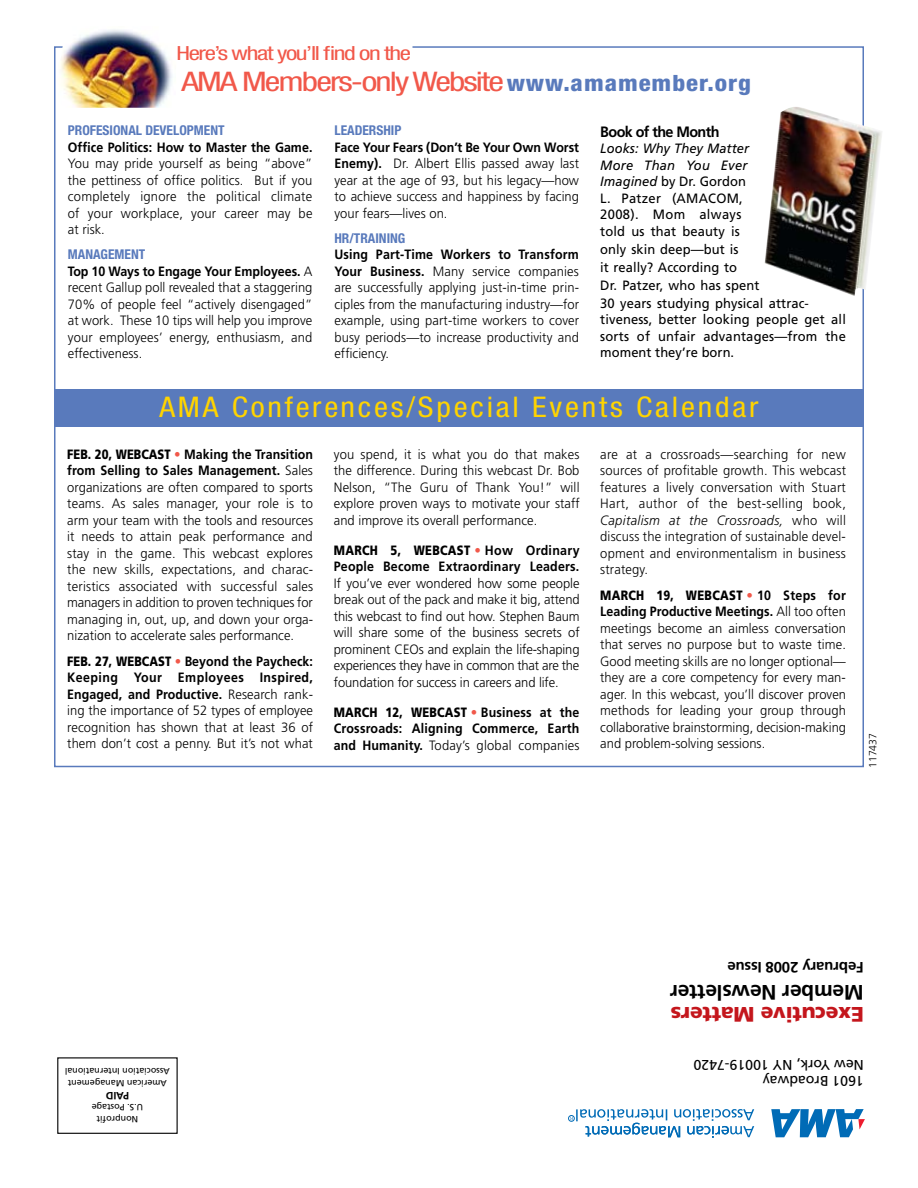
<style>
.page{position:relative;width:918px;height:1188px;background:#fff}
.page>*{position:absolute;margin:0;border:0;box-sizing:border-box;transform-origin:0 0}
.t1{font:condensed 28.5px "Helvetica Neue";letter-spacing:.09em;color:#ffd400;scale:1.1 1}
.t2{font:condensed 27px "Helvetica Neue";letter-spacing:-.055em;color:#f1584a;scale:1.3 1}
.t3{font:900 21px "Frutiger";letter-spacing:-.01em;color:#c4161c}
.t4{font:700 21px "Frutiger";letter-spacing:-.01em;color:#000}
.t5{font:condensed 19.5px "Helvetica Neue";letter-spacing:-.055em;color:#f1584a;scale:1.3 1}
.t6{font:700 15px "Frutiger";letter-spacing:-.01em;color:#000}
.t7{font:700 15px "Frutiger";letter-spacing:-.04em;color:#000;scale:.96 1}
.t8{font:14.1px/16.5px "Frutiger";color:#000}
.t9{font:300 13.5px/16.5px "Frutiger";letter-spacing:.005em;color:#000;text-align:justify;scale:.96 1}
.t10{font:13.5px/16.5px "Frutiger";letter-spacing:.005em;color:#000;scale:.96 1}
.t11{font:700 13.5px/16.5px "Frutiger";letter-spacing:.015em;color:#000;scale:.92 1}
.t12{font:700 condensed 13.5px "Helvetica Neue";color:#597abc}
.t13{font:300 10.5px "Frutiger";color:#000}
.t14{font:700 10.5px "Frutiger";color:#000}
.t15{font:9px/12px "Frutiger";color:#000;text-align:center}
.s1{font-weight:800;font-size:22.5px;color:#597abc}
.s2{font-weight:700}
.s3{font-style:italic}
.s4{font-weight:900}
.s5{color:#f1584a}
.s6{font-weight:300;color:#f1584a}
.s7{font-weight:300}
</style>
<div class="page">
<img style="left:56px;top:29px;width:116px;height:79px">
<div style="left:54px;top:389px;width:810px;height:37px;background:#597abc"></div>
<img style="left:765px;top:107px;width:117px;height:189px">
<svg style="left:771px;top:1109px;width:94px;height:28px"></svg>
<svg style="left:570px;top:1109px;width:184px;height:29px"></svg>
<div style="left:568px;top:1115px;width:7px;height:7px;border:1px solid #006bb6;border-radius:50%"></div>
<div style="left:57px;top:1057px;width:121px;height:77px;border:1px solid #000"></div>
<h3 class="t5" style="left:177px;top:42px;width:182px">Here’s what you’ll find on the</h3>
<h2 class="t2" style="left:181px;top:66px;width:440px">AMA Members-only Website<span class="s1">www.amamember.org</span></h2>
<p class="t12" style="left:68px;top:122px;width:158px">PROFESIONAL DEVELOPMENT</p>
<p class="t11" style="left:68px;top:139px;width:267px">Office Politics: How to Master the Game.</p>
<p class="t9" style="left:68px;top:155px;width:256px">You may pride yourself as being “above” the pettiness of office politics. But if you completely ignore the political climate of your workplace, your career may be at risk.</p>
<p class="t12" style="left:68px;top:246px;width:79px">MANAGEMENT</p>
<p class="t9" style="left:68px;top:263px;width:256px"><span class="s2">Top 10 Ways to Engage Your Employees.</span> A recent Gallup poll revealed that a staggering 70% of people feel “actively disengaged” at work. These 10 tips will help you improve your employees’ energy, enthusiasm, and effectiveness.</p>
<p class="t12" style="left:334px;top:122px;width:69px">LEADERSHIP</p>
<p class="t9" style="left:334px;top:139px;width:256px"><span class="s2">Face Your Fears (Don’t Be Your Own Worst Enemy).</span> Dr. Albert Ellis passed away last year at the age of 93, but his legacy—how to achieve success and happiness by facing your fears—lives on.</p>
<p class="t12" style="left:334px;top:230px;width:72px">HR/TRAINING</p>
<p class="t9" style="left:334px;top:246px;width:256px"><span class="s2">Using Part-Time Workers to Transform Your Business.</span> Many service companies are successfully applying just-in-time prin&shy;ciples from the manufacturing industry—for example, using part-time workers to cover busy periods—to increase productivity and efficiency.</p>
<p class="t7" style="left:600px;top:123px;width:126px">Book of the Month</p>
<p class="t10" style="left:600px;top:140px;width:156px"><span class="s3">Looks: Why They Matter<br>More Than You Ever<br>Imagined</span> by Dr. Gordon<br>L. Patzer (AMACOM,<br>2008). Mom always told us that beauty is</p>
<p class="t10" style="left:600px;top:240px;width:219px;line-height:18px">only skin deep—but is<br>it really? According to<br>Dr. Patzer, who has spent<br>30 years studying physical attrac-</p>
<p class="t10" style="left:600px;top:311px;width:257px;text-align:justify">tiveness, better looking people get all sorts of unfair advantages—from the moment they’re born.</p>
<h1 class="t1" style="left:159px;top:391px;width:546px">AMA Conferences/Special Events Calendar</h1>
<p class="t9" style="left:67px;top:446px;width:258px"><span class="s4">FEB. 20, WEBCAST</span> <span class="s5">•</span> <span class="s2">Making the Transition from Selling to Sales Management.</span> Sales organizations are often compared to sports teams. As sales manager, your role is to arm your team with the tools and resources it needs to attain peak performance and stay in the game. This webcast explores the new skills, expectations, and charac&shy;teristics associated with successful sales managers in addition to proven techniques for managing in, out, up, and down your orga&shy;nization to accelerate sales performance.</p>
<p class="t9" style="left:67px;top:653px;width:258px"><span class="s4">FEB. 27, WEBCAST</span> <span class="s5">•</span> <span class="s2">Beyond the Paycheck:<br>Keeping Your Employees Inspired, Engaged, and Productive.</span> Research rank&shy;ing the importance of 52 types of employee recognition has shown that at least 36 of them don’t cost a penny. But it’s not what</p>
<p class="t9" style="left:334px;top:446px;width:258px">you spend, it is what you do that makes the difference. During this webcast Dr. Bob Nelson, “The Guru of Thank You!” will explore proven ways to motivate your staff and improve its overall performance.</p>
<p class="t11" style="left:334px;top:542px;width:269px"><span class="s4">MARCH 5, WEBCAST</span> <span class="s6">•</span> How Ordinary<br>People Become Extraordinary Leaders.</p>
<p class="t9" style="left:334px;top:575px;width:258px">If you’ve ever wondered how some people break out of the pack and make it big, attend this webcast to find out how. Stephen Baum will share some of the business secrets of prominent C EOs and explain the life-shaping experiences they have in common that are the foundation for success in careers and life.</p>
<p class="t11" style="left:334px;top:704px;width:269px;text-align:justify"><span class="s4">MARCH 12, WEBCAST</span> <span class="s6">•</span> Business at the Crossroads: Aligning Commerce, Earth and Humanity. <span class="s7">Today’s global companies</span></p>
<p class="t9" style="left:600px;top:446px;width:258px">are at a crossroads—searching for new sources of profitable growth. This webcast features a lively conversation with Stuart Hart, author of the best-selling book, <span class="s3">Capitalism at the Crossroads,</span> who will discuss the integration of sustainable devel&shy;opment and environmentalism in business strategy.</p>
<p class="t9" style="left:600px;top:587px;width:258px"><span class="s4">MARCH 19, WEBCAST</span> <span class="s5">•</span> <span class="s2">10 Steps for Leading Productive Meetings.</span> All too often meetings become an aimless conversation that serves no purpose but to waste time.<br>Good meeting skills are no longer optional— they are a core competency for every man&shy;ager. In this webcast, you’ll discover proven methods for leading your group through collaborative brainstorming, decision-making and problem-solving sessions.</p>
<p class="t13" style="left:867px;top:768px;width:37px;rotate:-90deg">117437</p>
<p class="t6" style="left:864px;top:976px;width:138px;rotate:-180deg">February 2008 Issue</p>
<h3 class="t4" style="left:864px;top:1004px;width:195px;rotate:-180deg">Member Newsletter</h3>
<p class="t15" style="left:170px;top:1089px;width:107px;rotate:-180deg">American Management<br>Association International</p>
<p class="t14" style="left:129px;top:1102px;width:25px;rotate:-180deg">PAID</p>
<p class="t15" style="left:143px;top:1125px;width:53px;rotate:-180deg">Nonprofit<br>U.S. Postage</p>
<h3 class="t3" style="left:864px;top:1027px;width:195px;rotate:-180deg">EXECUTIVE MATTERS</h3>
<p class="t8" style="left:864px;top:1090px;width:172px;rotate:-180deg">1601 Broadway<br>New York, NY 10019-7420</p>
</div>
